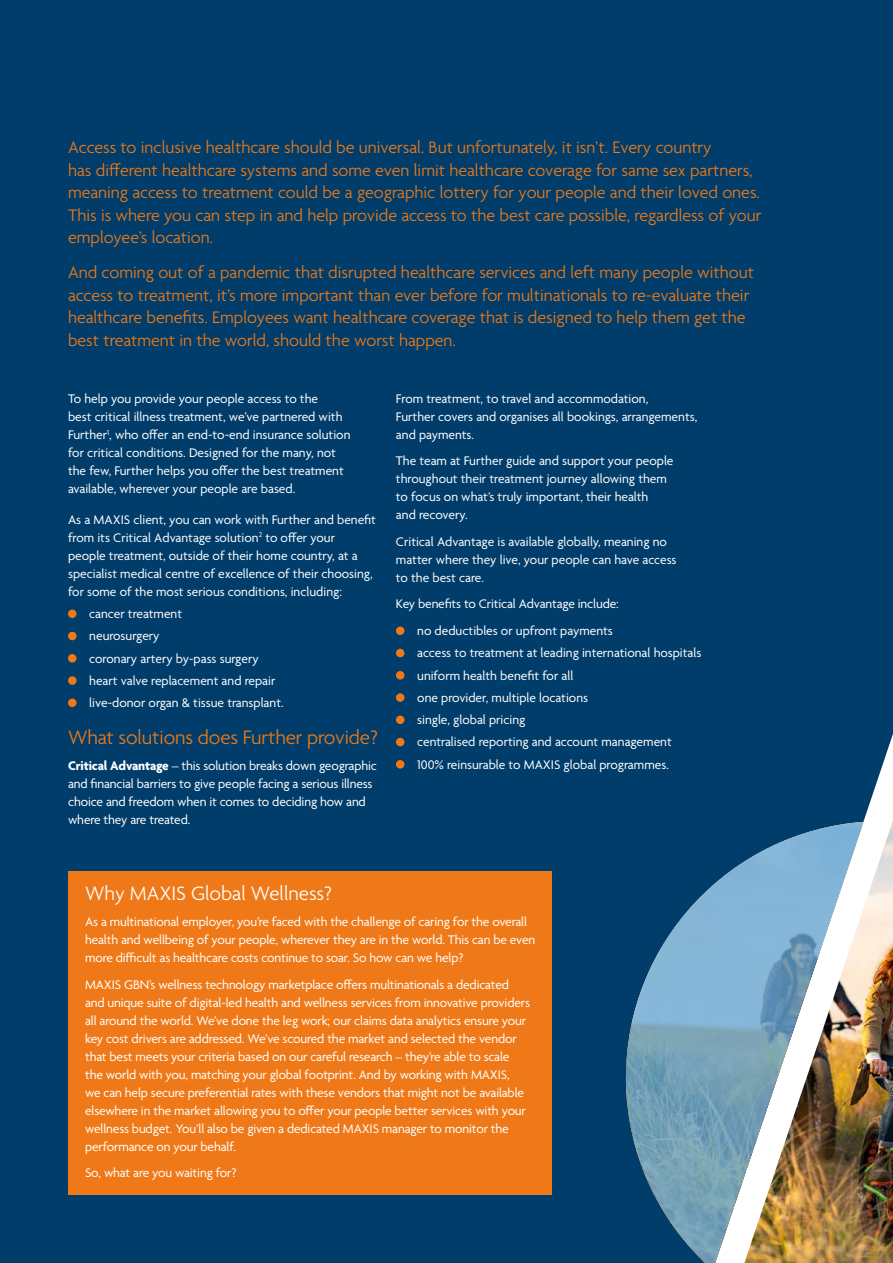
<style>
.page{position:relative;width:893px;height:1263px;background:#003d6a}
.page>*{position:absolute;margin:0;border:0;box-sizing:border-box;transform-origin:0 0}
.t1{font:300 21px "Agenda";letter-spacing:-.005em;color:#ef7918}
.t2{font:300 21px "Agenda";color:#fff}
.t3{font:300 18px/22.5px "Agenda";color:#ef7918}
.t4{font:13.5px/18px "Agenda";letter-spacing:-.01em;color:#fff}
.s1{font-weight:700}
</style>
<div class="page">
<svg style="left:626px;top:822px;width:118px;height:441px;background:#5788a6"></svg>
<img style="left:744px;top:821px;width:149px;height:442px">
<div style="left:68px;top:609px;width:9px;height:9px;background:#ef7918;border-radius:50%"></div>
<div style="left:68px;top:632px;width:9px;height:8px;background:#ef7918;border-radius:50%"></div>
<div style="left:68px;top:654px;width:9px;height:8px;background:#ef7918;border-radius:50%"></div>
<div style="left:68px;top:676px;width:9px;height:9px;background:#ef7918;border-radius:50%"></div>
<div style="left:68px;top:698px;width:9px;height:9px;background:#ef7918;border-radius:50%"></div>
<div style="left:396px;top:626px;width:8px;height:9px;background:#ef7918;border-radius:50%"></div>
<div style="left:396px;top:649px;width:8px;height:8px;background:#ef7918;border-radius:50%"></div>
<div style="left:396px;top:671px;width:8px;height:8px;background:#ef7918;border-radius:50%"></div>
<div style="left:396px;top:693px;width:8px;height:9px;background:#ef7918;border-radius:50%"></div>
<div style="left:396px;top:715px;width:8px;height:9px;background:#ef7918;border-radius:50%"></div>
<div style="left:396px;top:738px;width:8px;height:8px;background:#ef7918;border-radius:50%"></div>
<div style="left:396px;top:760px;width:8px;height:8px;background:#ef7918;border-radius:50%"></div>
<div style="left:68px;top:872px;width:484px;height:323px;background:#ef7918"></div>
<p class="t3" style="left:68px;top:137px;width:695px">Access to inclusive healthcare should be universal. But unfortunately, it isn’t. Every country<br>has different healthcare systems and some even limit healthcare coverage for same sex partners, meaning access to treatment could be a geographic lottery for your people and their loved ones.<br>This is where you can step in and help provide access to the best care possible, regardless of your employee’s location.</p>
<p class="t3" style="left:68px;top:263px;width:687px">And coming out of a pandemic that disrupted healthcare services and left many people without access to treatment, it’s more important than ever before for multinationals to re-evaluate their healthcare benefits. Employees want healthcare coverage that is designed to help them get the best treatment in the world, should the worst happen.</p>
<p class="t4" style="left:68px;top:390px;width:284px">To help you provide your people access to the<br>best critical illness treatment, we’ve partnered with Further<sup>1</sup>, who offer an end-to-end insurance solution for critical conditions. Designed for the many, not the few, Further helps you offer the best treatment available, wherever your people are based.</p>
<p class="t4" style="left:68px;top:511px;width:310px">As a MAXIS client, you can work with Further and benefit from its Critical Advantage solution<sup>2</sup> to offer your people treatment, outside of their home country, at a specialist medical centre of excellence of their choosing, for some of the most serious conditions, including:</p>
<p class="t4" style="left:89px;top:603px;width:196px;line-height:22.2px">cancer treatment<br>neurosurgery<br>coronary artery by-pass surgery heart valve replacement and repair live-donor organ &amp; tissue transplant.</p>
<h1 class="t1" style="left:68px;top:726px;width:311px">What solutions does Further provide?</h1>
<p class="t4" style="left:68px;top:758px;width:310px"><span class="s1">Critical Advantage</span> – this solution breaks down geographic and financial barriers to give people facing a serious illness choice and freedom when it comes to deciding how and where they are treated.</p>
<p class="t4" style="left:396px;top:390px;width:303px">From treatment, to travel and accommodation,<br>Further covers and organises all bookings, arrangements, and payments.</p>
<p class="t4" style="left:396px;top:453px;width:279px">The team at Further guide and support your people throughout their treatment journey allowing them to focus on what’s truly important, their health<br>and recovery.</p>
<p class="t4" style="left:396px;top:533px;width:282px">Critical Advantage is available globally, meaning no matter where they live, your people can have access to the best care.</p>
<p class="t4" style="left:417px;top:592px;width:203px;line-height:26.5px;text-indent:-21px">Key benefits to Critical Advantage include: no deductibles or upfront payments</p>
<p class="t4" style="left:417px;top:643px;width:286px;line-height:22.2px">access to treatment at leading international hospitals uniform health benefit for all<br>one provider, multiple locations<br>single, global pricing<br>centralised reporting and account management 100% reinsurable to MAXIS global programmes.</p>
<h1 class="t2" style="left:85px;top:881px;width:249px">Why MAXIS Global Wellness?</h1>
<p class="t4" style="left:85px;top:913px;width:452px">As a multinational employer, you’re faced with the challenge of caring for the overall health and wellbeing of your people, wherever they are in the world. This can be even more difficult as healthcare costs continue to soar. So how can we help?</p>
<p class="t4" style="left:85px;top:976px;width:446px">MAXIS GBN’s wellness technology marketplace offers multinationals a dedicated and unique suite of digital-led health and wellness services from innovative providers all around the world. We’ve done the leg work; our claims data analytics ensure your key cost drivers are addressed. We’ve scoured the market and selected the vendor that best meets your criteria based on our careful research – they’re able to scale the world with you, matching your global footprint. And by working with MAXIS,<br>we can help secure preferential rates with these vendors that might not be available elsewhere in the market allowing you to offer your people better services with your wellness budget. You’ll also be given a dedicated MAXIS manager to monitor the performance on your behalf.</p>
<p class="t4" style="left:85px;top:1164px;width:153px">So, what are you waiting for?</p>
</div>
